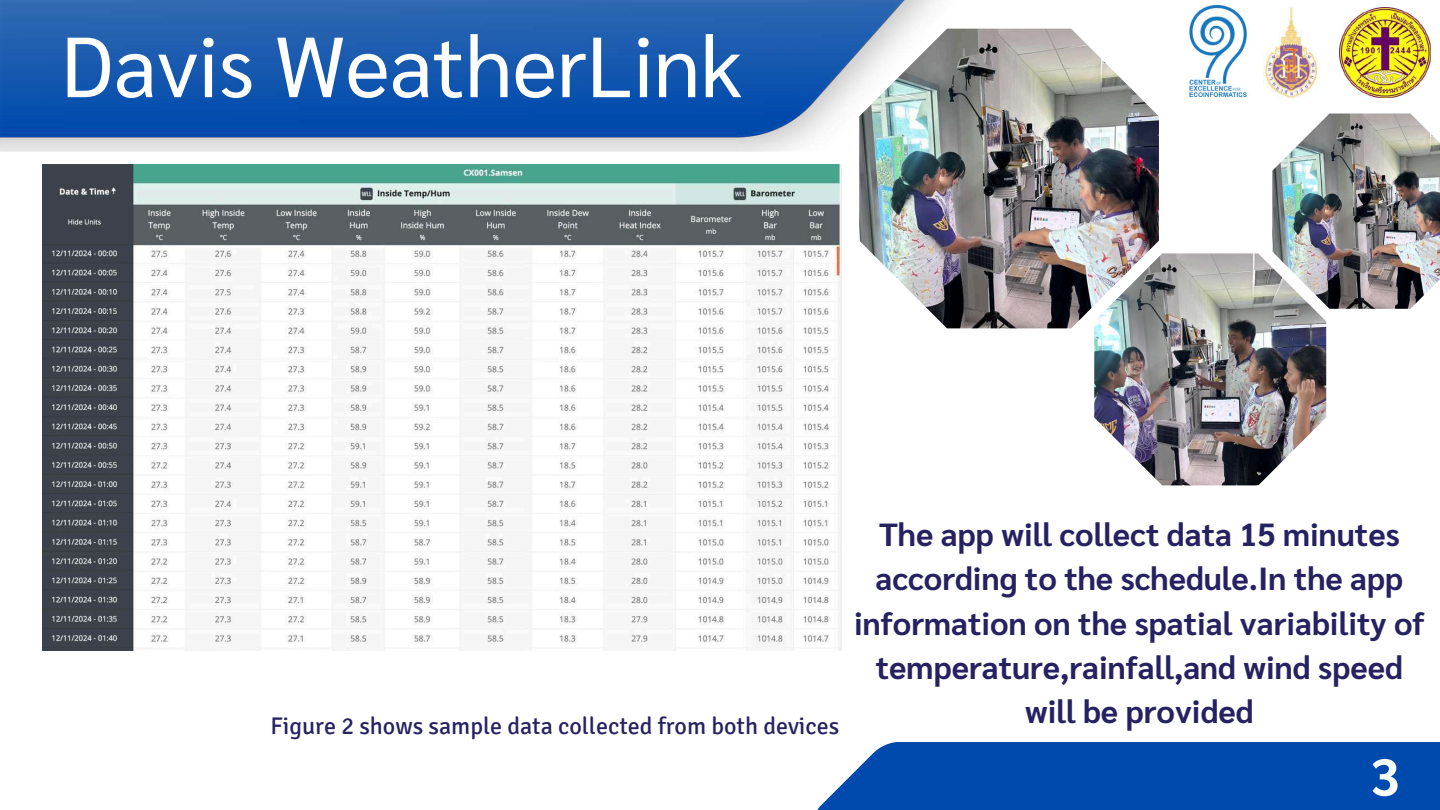
<style>
.page{position:relative;width:1440px;height:810px;background:#fff}
.page>*{position:absolute;margin:0;border:0;box-sizing:border-box;transform-origin:0 0}
.t1{font:85px "Sarabun";color:#fff}
.t2{font:700 52px "Sarabun";color:#f9ffff}
.t3{font:700 32px/44.2px "Sarabun";color:#262262;text-align:center}
.t4{font:24px "Signika";color:#262262}
</style>
<div class="page">
<img style="left:0;top:0;width:984px;height:151px">
<div style="left:816px;top:742px;width:624px;height:68px;background:#004aad"></div>
<img style="left:42px;top:164px;width:800px;height:486px">
<img style="left:1340px;top:7px;width:90px;height:91px">
<img style="left:1263px;top:7px;width:54px;height:91px">
<img style="left:1189px;top:6px;width:58px;height:90px">
<img style="left:859px;top:29px;width:300px;height:299px">
<img style="left:1094px;top:253px;width:232px;height:232px">
<img style="left:1272px;top:114px;width:168px;height:195px">
<h1 class="t1" style="left:61px;top:6px;width:683px">Davis WeatherLink</h1>
<p class="t4" style="left:270px;top:712px;width:570px">Figure 2 shows sample data collected from both devices</p>
<p class="t3" style="left:854px;top:511px;width:572px">The app will collect data 15 minutes according to the schedule.In the app information on the spatial variability of temperature,rainfall,and wind speed will be provided</p>
<h2 class="t2" style="left:1370px;top:740px;width:31px">3</h2>
</div>
